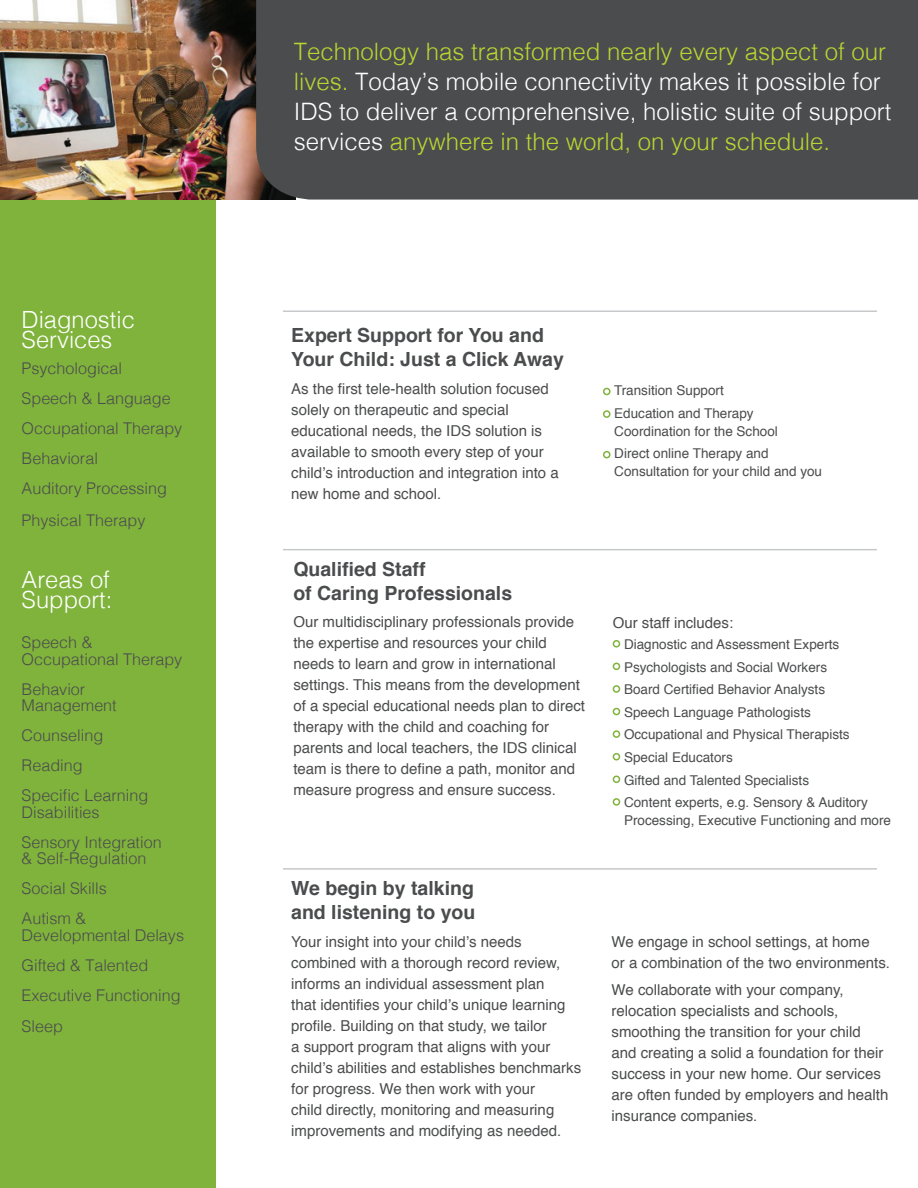
<style>
.page{position:relative;width:918px;height:1188px;background:#fff}
.page>*{position:absolute;margin:0;border:0;box-sizing:border-box;transform-origin:0 0}
.t1{font:300 24px/30px "Helvetica";color:#fff}
.t2{font:300 23.7px/20.5px "Helvetica";color:#fff}
.t3{font:700 19.5px/23.4px "Helvetica";color:#4b4c4d}
.t4{font:300 16.2px/30px "Helvetica";color:#4b4c4d}
.t5{font:15px/21px "Helvetica";color:#4b4c4d}
.t6{font:13.5px/22.6px "Helvetica";color:#4b4c4d}
.s1{color:#bad432}
</style>
<div class="page">
<div style="left:0;top:201px;width:216px;height:987px;background:#80b33c"></div>
<div style="left:613px;top:640px;width:7px;height:8px;border:2px solid #80b33c;border-radius:50%"></div>
<div style="left:613px;top:663px;width:7px;height:7px;border:2px solid #80b33c;border-radius:50%"></div>
<div style="left:613px;top:685px;width:7px;height:8px;border:2px solid #80b33c;border-radius:50%"></div>
<div style="left:613px;top:708px;width:7px;height:7px;border:2px solid #80b33c;border-radius:50%"></div>
<div style="left:613px;top:730px;width:7px;height:8px;border:2px solid #80b33c;border-radius:50%"></div>
<div style="left:613px;top:753px;width:7px;height:7px;border:2px solid #80b33c;border-radius:50%"></div>
<div style="left:613px;top:776px;width:7px;height:7px;border:2px solid #80b33c;border-radius:50%"></div>
<div style="left:613px;top:798px;width:7px;height:8px;border:2px solid #80b33c;border-radius:50%"></div>
<hr style="left:283px;top:549px;width:594px;height:1px;background:#c7c8ca">
<hr style="left:283px;top:868px;width:594px;height:2px;background:#c7c8ca">
<div style="left:603px;top:388px;width:8px;height:7px;border:2px solid #80b33c;border-radius:50%"></div>
<div style="left:603px;top:410px;width:8px;height:8px;border:2px solid #80b33c;border-radius:50%"></div>
<div style="left:603px;top:451px;width:8px;height:7px;border:2px solid #80b33c;border-radius:50%"></div>
<hr style="left:283px;top:311px;width:594px;height:1px;background:#c7c8ca">
<img style="left:0;top:0;width:256px;height:200px">
<div style="left:256px;top:0;width:662px;height:200px;background:#4b4c4d"></div>
<h2 class="t2" style="left:22px;top:311px;width:115px">Diagnostic<br>Services</h2>
<p class="t4" style="left:22px;top:355px;width:162px">Psychological<br>Speech &amp; Language<br>Occupational Therapy<br>Behavioral<br>Auditory Processing</p>
<p class="t4" style="left:22px;top:507px;width:125px">Physical Therapy</p>
<h2 class="t2" style="left:22px;top:571px;width:92px">Areas of<br>Support:</h2>
<p class="t4" style="left:22px;top:635px;width:162px;line-height:16.5px">Speech &amp;<br>Occupational Therapy</p>
<p class="t4" style="left:22px;top:682px;width:97px;line-height:16.5px">Behavior<br>Management</p>
<p class="t4" style="left:22px;top:722px;width:128px">Counseling<br>Reading<br>Specific Learning</p>
<p class="t4" style="left:22px;top:798px;width:142px">Disabilities<br>Sensory Integration</p>
<p class="t4" style="left:22px;top:845px;width:126px">&amp; Self-Regulation<br>Social Skills<br>Autism &amp;</p>
<p class="t4" style="left:22px;top:921px;width:164px">Developmental Delays<br>Gifted &amp; Talented<br>Executive Functioning</p>
<p class="t4" style="left:22px;top:1013px;width:43px">Sleep</p>
<h1 class="t1" style="left:294px;top:39px;width:599px"><span class="s1">Technology has transformed nearly every aspect of our lives.</span> Today’s mobile connectivity makes it possible for IDS to deliver a comprehensive, holistic suite of support services <span class="s1">anywhere in the world, on your schedule.</span></h1>
<h3 class="t3" style="left:291px;top:325px;width:274px">Expert Support for You and<br>Your Child: Just a Click Away</h3>
<p class="t5" style="left:291px;top:379px;width:269px">As the first tele-health solution focused solely on therapeutic and special educational needs, the IDS solution is available to smooth every step of your child’s introduction and integration into a new home and school.</p>
<p class="t6" style="left:614px;top:380px;width:141px">Transition Support<br>Education and Therapy</p>
<p class="t6" style="left:614px;top:421px;width:165px">Coordination for the School<br>Direct online Therapy and</p>
<p class="t6" style="left:614px;top:461px;width:209px">Consultation for your child and you</p>
<h3 class="t3" style="left:293px;top:559px;width:220px">Qualified Staff<br>of Caring Professionals</h3>
<p class="t5" style="left:293px;top:613px;width:293px">Our multidisciplinary professionals provide the expertise and resources your child needs to learn and grow in international settings. This means from the development of a special educational needs plan to direct therapy with the child and coaching for parents and local teachers, the IDS clinical team is there to define a path, monitor and measure progress and ensure success.</p>
<p class="t5" style="left:613px;top:613px;width:122px">Our staff includes:</p>
<p class="t6" style="left:624px;top:634px;width:245px">Diagnostic and Assessment Experts Psychologists and Social Workers<br>Board Certified Behavior Analysts Speech Language Pathologists Occupational and Physical Therapists Special Educators<br>Gifted and Talented Specialists<br>Content experts, e.g. Sensory &amp; Auditory</p>
<p class="t6" style="left:624px;top:810px;width:269px">Processing, Executive Functioning and more</p>
<h3 class="t3" style="left:291px;top:878px;width:186px">We begin by talking and listening to you</h3>
<p class="t5" style="left:291px;top:932px;width:292px">Your insight into your child’s needs combined with a thorough record review, informs an individual assessment plan<br>that identifies your child’s unique learning profile. Building on that study, we tailor<br>a support program that aligns with your child’s abilities and establishes benchmarks for progress. We then work with your<br>child directly, monitoring and measuring improvements and modifying as needed.</p>
<p class="t5" style="left:612px;top:932px;width:280px">We engage in school settings, at home<br>or a combination of the two environments.</p>
<p class="t5" style="left:612px;top:981px;width:278px">We collaborate with your company, relocation specialists and schools, smoothing the transition for your child and creating a solid a foundation for their success in your new home. Our services are often funded by employers and health insurance companies.</p>
</div>
